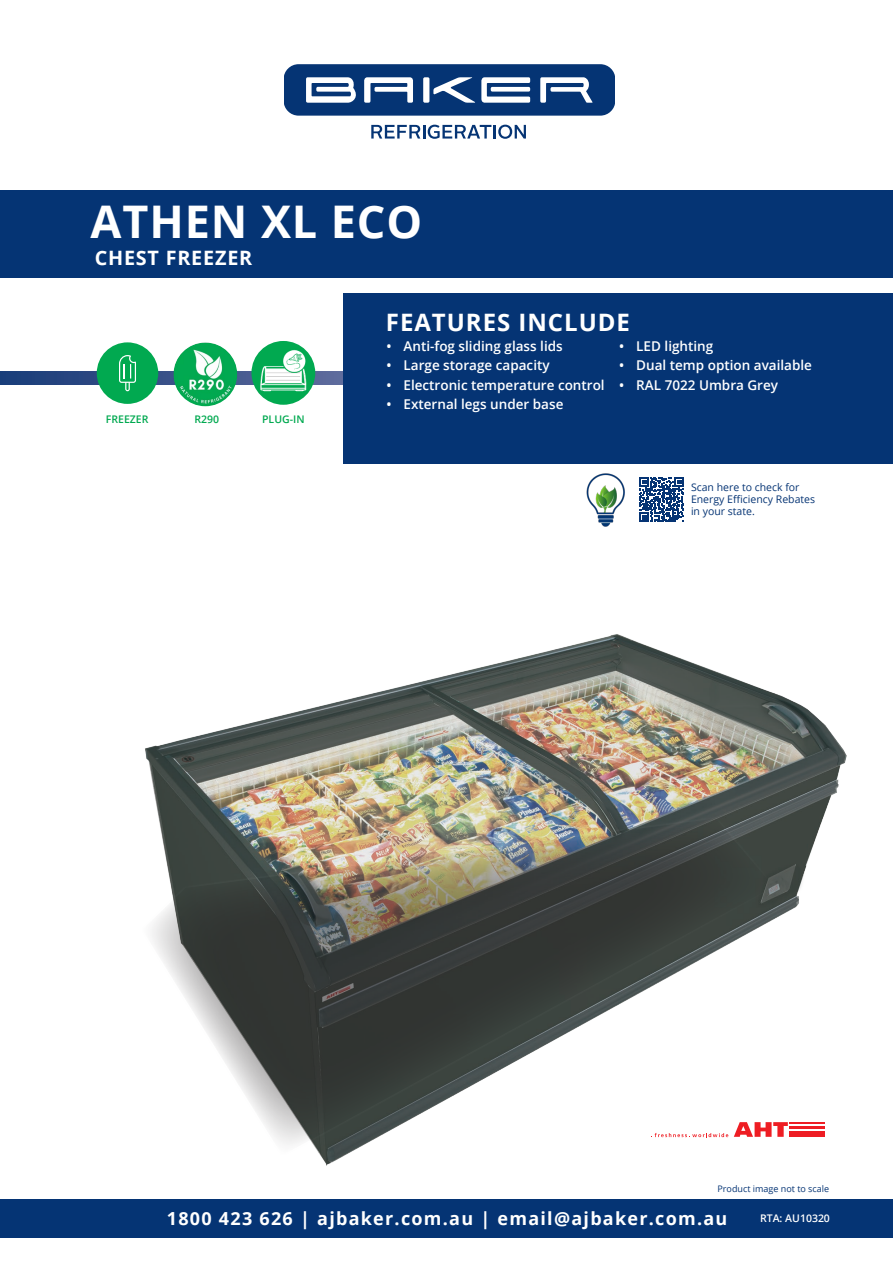
<style>
.page{position:relative;width:893px;height:1263px;background:#fff}
.page>*{position:absolute;margin:0;border:0;box-sizing:border-box;transform-origin:0 0}
.t1{font:700 45px "Open Sans";letter-spacing:.02em;color:#fff}
.t2{font:700 24px "Open Sans";letter-spacing:.04em;color:#fff}
.t3{font:700 19.8px "Open Sans";letter-spacing:.04em;color:#fff}
.t4{font:700 18px "Open Sans";letter-spacing:.07em;color:#fff}
.t5{font:600 13.5px "Open Sans";color:#fff}
.t6{font:10.5px/12px "Open Sans";color:#053474}
.t7{font:600 10.5px "Open Sans";color:#01a950}
.t8{font:600 10.5px "Open Sans";color:#fff}
.t9{font:9px "Open Sans";color:#053474}
</style>
<div class="page">
<img style="left:145px;top:634px;width:702px;height:532px">
<div style="left:0;top:1199px;width:893px;height:38px;background:#053474"></div>
<svg style="left:145px;top:815px;width:633px;height:345px"></svg>
<svg style="left:0;top:372px;width:344px;height:12px;background:#324d85"></svg>
<div style="left:97px;top:342px;width:61px;height:62px;background:#01a950;border-radius:50%"></div>
<svg style="left:119px;top:355px;width:17px;height:36px"></svg>
<img style="left:173px;top:342px;width:64px;height:64px;border-radius:32px">
<img style="left:251px;top:341px;width:64px;height:64px;border-radius:32px">
<svg style="left:371px;top:125px;width:120px;height:14px"></svg>
<hr style="left:493px;top:125px;width:3px;height:14px;background:#053474">
<svg style="left:498px;top:125px;width:28px;height:14px"></svg>
<svg style="left:285px;top:64px;width:329px;height:52px"></svg>
<div style="left:0;top:191px;width:893px;height:87px;background:#053474"></div>
<div style="left:344px;top:293px;width:549px;height:170px;background:#053474"></div>
<svg style="left:734px;top:1122px;width:54px;height:15px"></svg>
<hr style="left:790px;top:1126px;width:35px;height:3px;background:#ee1d23">
<div style="left:790px;top:1131px;width:35px;height:6px;background:#ee1d23"></div>
<hr style="left:790px;top:1122px;width:35px;height:2px;background:#ee1d23">
<svg style="left:652px;top:1133px;width:76px;height:4px"></svg>
<img style="left:586px;top:473px;width:39px;height:54px">
<svg style="left:639px;top:477px;width:45px;height:45px"></svg>
<p class="t1" style="left:91px;top:190px;width:333px">ATHEN XL ECO</p>
<p class="t3" style="left:95px;top:243px;width:159px">CHEST FREEZER</p>
<p class="t2" style="left:386px;top:305px;width:246px">FEATURES INCLUDE</p>
<p class="t7" style="left:106px;top:412px;width:44px">FREEZER</p>
<p class="t7" style="left:194px;top:412px;width:26px">R290</p>
<p class="t7" style="left:262px;top:412px;width:44px">PLUG-IN</p>
<p class="t5" style="left:387px;top:337px;width:178px">• Anti-fog sliding glass lids</p>
<p class="t5" style="left:387px;top:356px;width:165px">• Large storage capacity</p>
<p class="t5" style="left:387px;top:375px;width:220px">• Electronic temperature control</p>
<p class="t5" style="left:387px;top:395px;width:178px">• External legs under base</p>
<p class="t5" style="left:619px;top:337px;width:96px">• LED lighting</p>
<p class="t5" style="left:619px;top:356px;width:194px">• Dual temp option available</p>
<p class="t5" style="left:619px;top:375px;width:160px">• RAL 7022 Umbra Grey</p>
<p class="t6" style="left:691px;top:481px;width:110px">Scan here to check for</p>
<p class="t6" style="left:691px;top:493px;width:126px">Energy Efficiency Rebates in your state.</p>
<p class="t9" style="left:717px;top:1183px;width:113px">Product image not to scale</p>
<p class="t4" style="left:167px;top:1206px;width:562px">1800 423 626 | ajbaker.com.au | email@ajbaker.com.au</p>
<p class="t8" style="left:760px;top:1211px;width:71px">RTA: AU10320</p>
</div>
